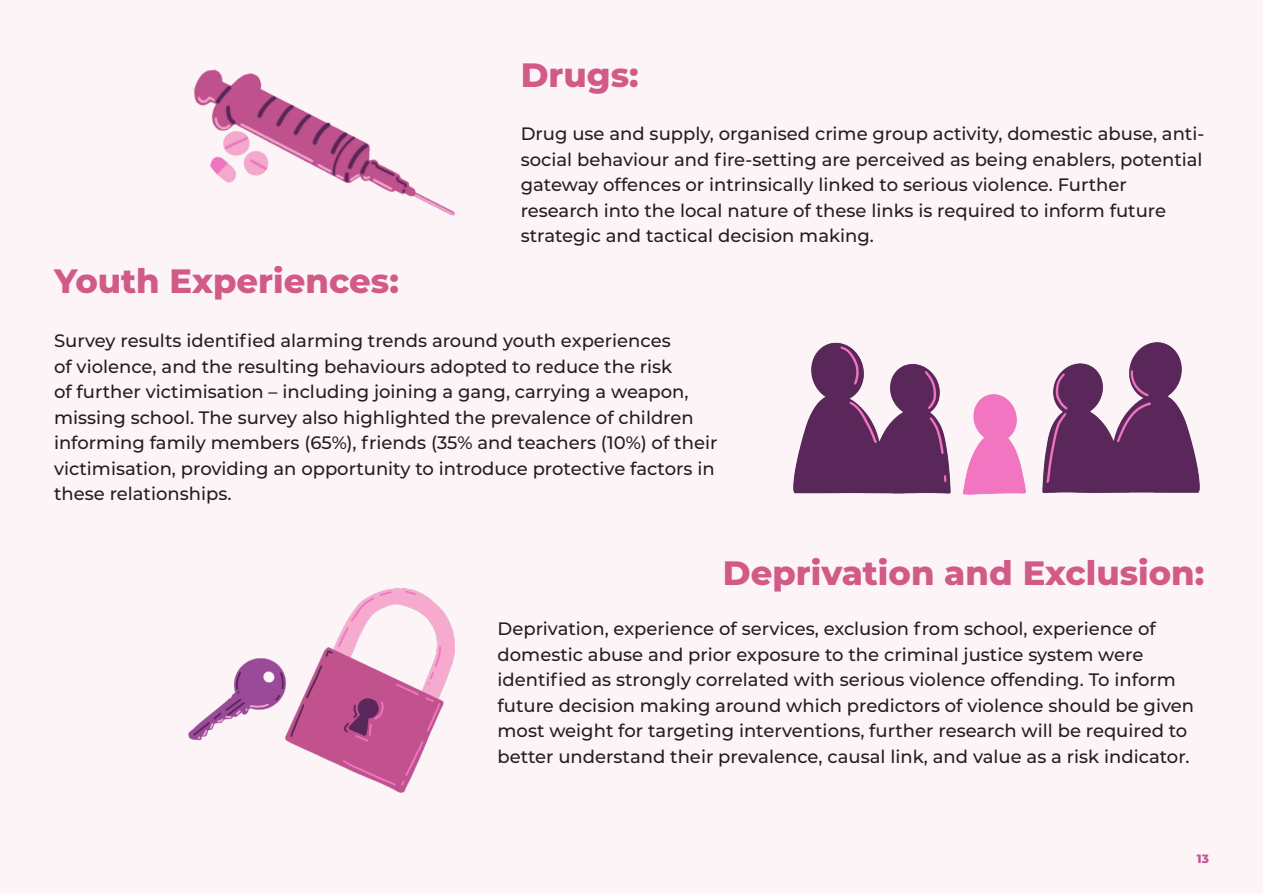
<style>
.page{position:relative;width:1263px;height:893px;background:#fdf4f8}
.page>*{position:absolute;margin:0;border:0;box-sizing:border-box;transform-origin:0 0}
.t1{font:800 33.75px "Montserrat";color:#d25a87}
.t2{font:500 18px/25.5px "Montserrat";color:#231f20}
.t3{font:800 12px "Montserrat";color:#c45695}
</style>
<div class="page">
<img style="left:193px;top:69px;width:262px;height:147px">
<img style="left:794px;top:342px;width:405px;height:153px">
<img style="left:189px;top:588px;width:266px;height:204px">
<p class="t1" style="left:521px;top:50px;width:119px">Drugs:</p>
<p class="t2" style="left:521px;top:121px;width:685px">Drug use and supply, organised crime group activity, domestic abuse, anti&shy;social behaviour and fire-setting are perceived as being enablers, potential gateway offences or intrinsically linked to serious violence. Further research into the local nature of these links is required to inform future strategic and tactical decision making.</p>
<p class="t1" style="left:54px;top:257px;width:346px">Youth Experiences:</p>
<p class="t2" style="left:54px;top:327px;width:665px">Survey results identified alarming trends around youth experiences<br>of violence, and the resulting behaviours adopted to reduce the risk<br>of further victimisation – including joining a gang, carrying a weapon, missing school. The survey also highlighted the prevalence of children informing family members (65%), friends (35% and teachers (10%) of their victimisation, providing an opportunity to introduce protective factors in these relationships.</p>
<p class="t1" style="left:723px;top:549px;width:483px">Deprivation and Exclusion:</p>
<p class="t2" style="left:497px;top:615px;width:698px">Deprivation, experience of services, exclusion from school, experience of domestic abuse and prior exposure to the criminal justice system were identified as strongly correlated with serious violence offending. To inform future decision making around which predictors of violence should be given most weight for targeting interventions, further research will be required to better understand their prevalence, causal link, and value as a risk indicator.</p>
<p class="t3" style="left:1197px;top:850px;width:14px">13</p>
</div>
